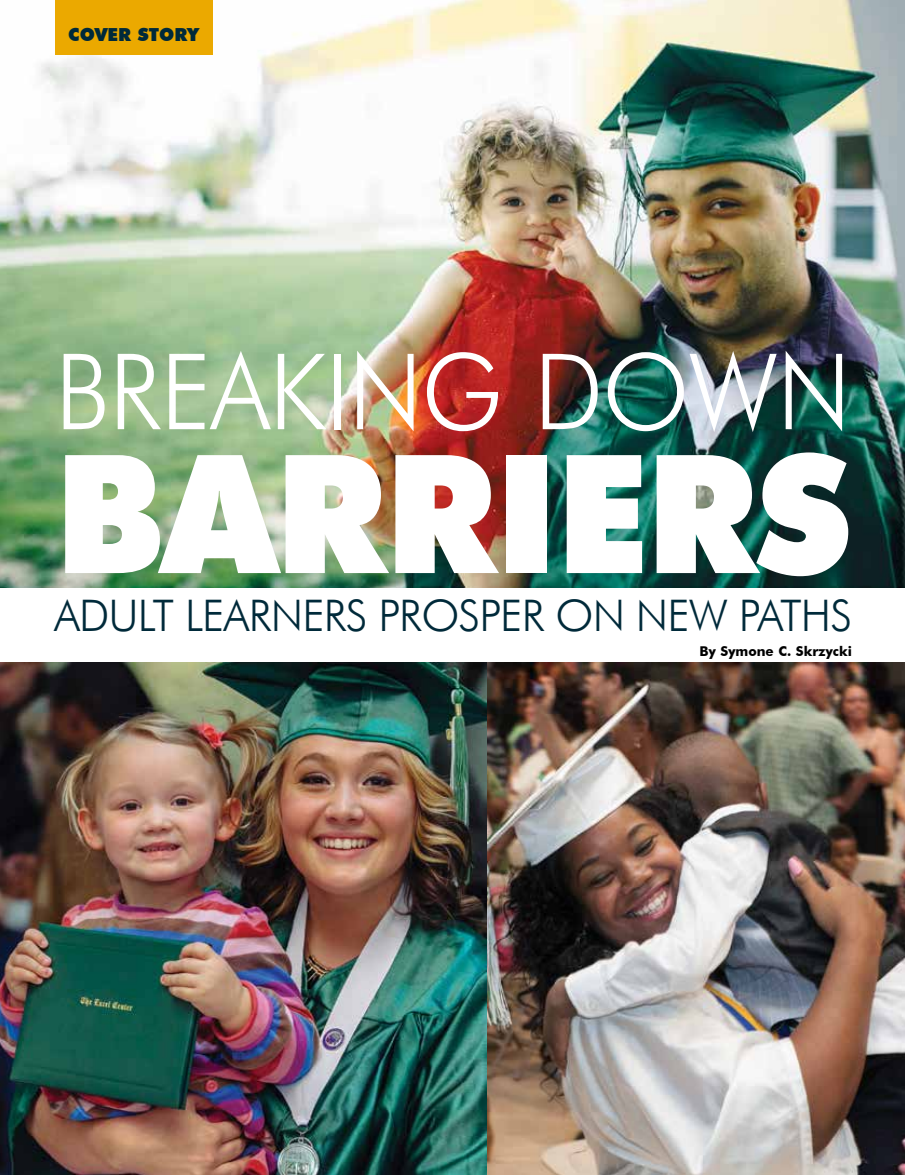
<style>
.page{position:relative;width:905px;height:1175px;background:#fff}
.page>*{position:absolute;margin:0;border:0;box-sizing:border-box;transform-origin:0 0}
.t1{font:900 164.85px "Futura BT";letter-spacing:-.01em;color:#fff;scale:.94 1}
.t2{font:300 105.3px "Futura BT";letter-spacing:-.01em;color:#fff;scale:.94 1}
.t3{font:300 43.5px "Futura BT";letter-spacing:-.02em;color:#002a3a}
.t4{font:900 18px "Futura BT";color:#002a3a}
.t5{font:700 13.5px "Futura BT";color:#000}
</style>
<div class="page">
<img style="left:0;top:0;width:904px;height:587px">
<img style="left:486px;top:662px;width:418px;height:512px">
<img style="left:0;top:662px;width:486px;height:512px">
<div style="left:55px;top:0;width:157px;height:54px;background:#eba900"></div>
<p class="t4" style="left:68px;top:23px;width:132px">COVER STORY</p>
<h2 class="t2" style="left:55px;top:328px;width:848px">BREAKING DOWN</h2>
<h1 class="t1" style="left:55px;top:414px;width:848px">BARRIERS</h1>
<p class="t3" style="left:54px;top:589px;width:799px">ADULT LEARNERS PROSPER ON NEW PATHS</p>
<p class="t5" style="left:699px;top:642px;width:154px">By Symone C. Skrzycki</p>
</div>
